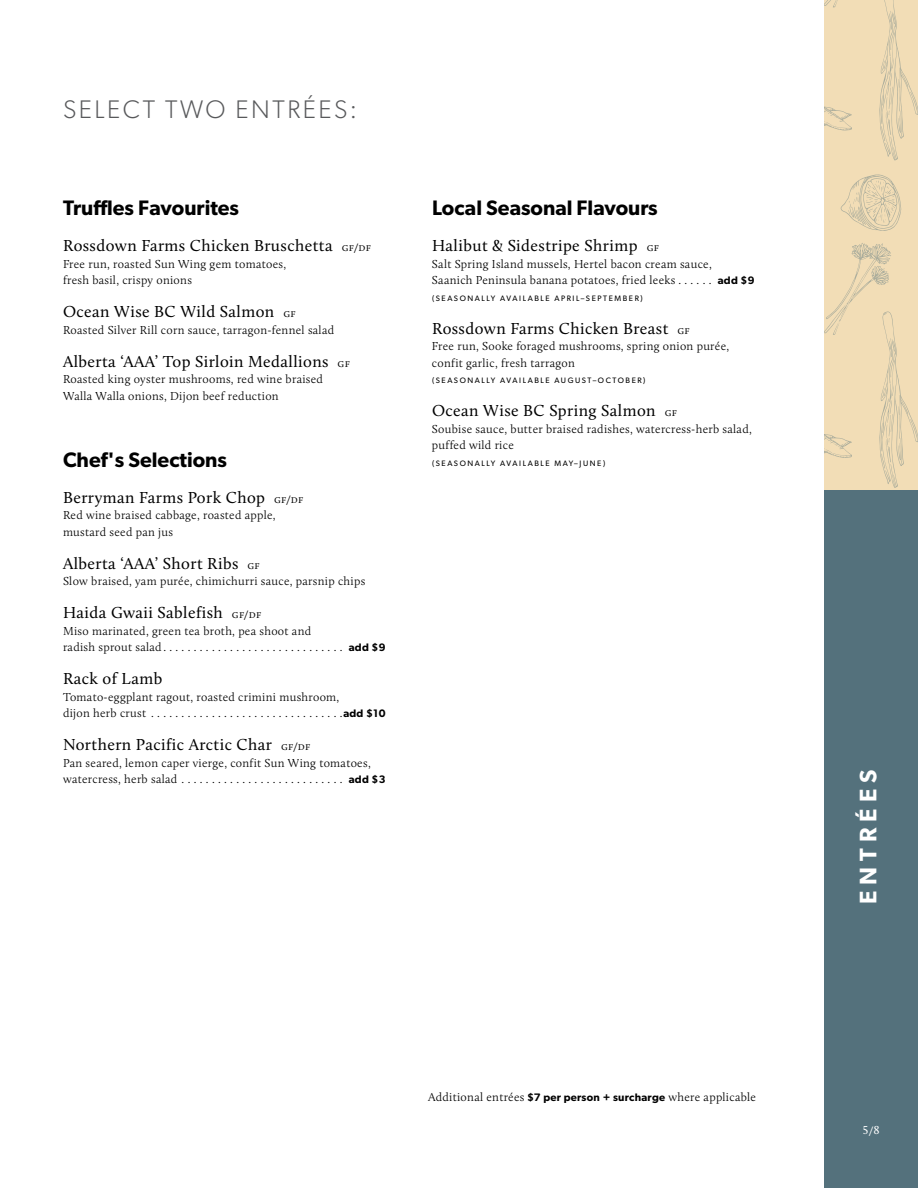
<style>
.page{position:relative;width:918px;height:1188px;background:#fff}
.page>*{position:absolute;margin:0;border:0;box-sizing:border-box;transform-origin:0 0}
.t1{font:300 25.5px "Gibson";letter-spacing:.1em;color:#58595b}
.t2{font:600 24px "Gibson";letter-spacing:.25em;color:#fff}
.t3{font:600 21px "Gibson";color:#000}
.t4{font:16.5px "Calluna";letter-spacing:.025em;color:#000}
.t5{font:300 12px/16.5px "Calluna";letter-spacing:.025em;color:#000}
.t6{font:12px "Calluna";color:#fff}
.t7{font:600 10.95px "Gibson";letter-spacing:.025em;color:#000}
.t8{font:7.8px "Gibson";letter-spacing:.2em;color:#000}
.s1{font-weight:300;font-size:12px}
.s2{font-family:"Gibson";font-weight:600;font-size:10.95px}
</style>
<div class="page">
<div style="left:824px;top:490px;width:94px;height:698px;background:#54717c"></div>
<div style="left:824px;top:0;width:94px;height:490px;background:#f2ddb6"></div>
<svg style="left:841px;top:174px;width:60px;height:57px"></svg>
<svg style="left:824px;top:0;width:94px;height:160px"></svg>
<svg style="left:824px;top:243px;width:94px;height:245px"></svg>
<h1 class="t1" style="left:63px;top:94px;width:296px">SELECT TWO ENTRÉES:</h1>
<h3 class="t3" style="left:63px;top:196px;width:178px">Truffles Favourites</h3>
<h3 class="t4" style="left:63px;top:236px;width:310px">Rossdown Farms Chicken Bruschetta <span class="s1">gf/df</span></h3>
<p class="t5" style="left:63px;top:256px;width:225px">Free run, roasted Sun Wing gem tomatoes, fresh basil, crispy onions</p>
<h3 class="t4" style="left:63px;top:302px;width:234px">Ocean Wise BC Wild Salmon <span class="s1">gf</span></h3>
<p class="t5" style="left:63px;top:322px;width:273px">Roasted Silver Rill corn sauce, tarragon-fennel salad</p>
<h3 class="t4" style="left:63px;top:351px;width:288px">Alberta ‘AAA’ Top Sirloin Medallions <span class="s1">gf</span></h3>
<p class="t5" style="left:63px;top:371px;width:262px">Roasted king oyster mushrooms, red wine braised<br>Walla Walla onions, Dijon beef reduction</p>
<h3 class="t3" style="left:63px;top:447px;width:165px">Chef's Selections</h3>
<h3 class="t4" style="left:63px;top:487px;width:242px">Berryman Farms Pork Chop <span class="s1">gf/df</span></h3>
<p class="t5" style="left:63px;top:507px;width:214px">Red wine braised cabbage, roasted apple, mustard seed pan jus</p>
<h3 class="t4" style="left:63px;top:553px;width:198px">Alberta ‘AAA’ Short Ribs <span class="s1">gf</span></h3>
<p class="t5" style="left:63px;top:573px;width:304px">Slow braised, yam purée, chimichurri sauce, parsnip chips</p>
<h3 class="t4" style="left:63px;top:603px;width:200px">Haida Gwaii Sablefish <span class="s1">gf/df</span></h3>
<p class="t5" style="left:63px;top:622px;width:250px">Miso marinated, green tea broth, pea shoot and radish sprout salad ..............................</p>
<p class="t7" style="left:349px;top:641px;width:38px">add $9</p>
<h3 class="t4" style="left:63px;top:669px;width:101px">Rack of Lamb</h3>
<p class="t5" style="left:63px;top:688px;width:278px">Tomato-eggplant ragout, roasted crimini mushroom, dijon herb crust ................................</p>
<p class="t7" style="left:343px;top:707px;width:44px">add $10</p>
<h3 class="t4" style="left:63px;top:735px;width:249px">Northern Pacific Arctic Char <span class="s1">gf/df</span></h3>
<p class="t5" style="left:63px;top:754px;width:309px">Pan seared, lemon caper vierge, confit Sun Wing tomatoes, watercress, herb salad ............................</p>
<p class="t7" style="left:349px;top:773px;width:38px">add $3</p>
<h3 class="t3" style="left:432px;top:196px;width:227px">Local Seasonal Flavours</h3>
<h3 class="t4" style="left:432px;top:236px;width:228px">Halibut &amp; Sidestripe Shrimp <span class="s1">gf</span></h3>
<p class="t5" style="left:432px;top:256px;width:281px">Salt Spring Island mussels, Hertel bacon cream sauce,<br>Saanich Peninsula banana potatoes, fried leeks ......</p>
<p class="t7" style="left:718px;top:274px;width:38px">add $9</p>
<p class="t8" style="left:432px;top:294px;width:212px">(SEASONALLY AVAILABLE APRIL–SEPTEMBER)</p>
<h3 class="t4" style="left:432px;top:318px;width:259px">Rossdown Farms Chicken Breast <span class="s1">gf</span></h3>
<p class="t5" style="left:432px;top:338px;width:299px">Free run, Sooke foraged mushrooms, spring onion purée, confit garlic, fresh tarragon</p>
<p class="t8" style="left:432px;top:376px;width:215px">(SEASONALLY AVAILABLE AUGUST–OCTOBER)</p>
<h3 class="t4" style="left:432px;top:401px;width:246px">Ocean Wise BC Spring Salmon <span class="s1">gf</span></h3>
<p class="t5" style="left:432px;top:421px;width:321px">Soubise sauce, butter braised radishes, watercress-herb salad, puffed wild rice</p>
<p class="t8" style="left:432px;top:459px;width:175px">(SEASONALLY AVAILABLE MAY–JUNE)</p>
<p class="t5" style="left:428px;top:1089px;width:329px">Additional entrées <span class="s2">$7 per person + surcharge</span> where applicable</p>
<h2 class="t2" style="left:854px;top:904px;width:136px;rotate:-90deg">ENTRÉES</h2>
<p class="t6" style="left:863px;top:1123px;width:19px">5/8</p>
</div>
